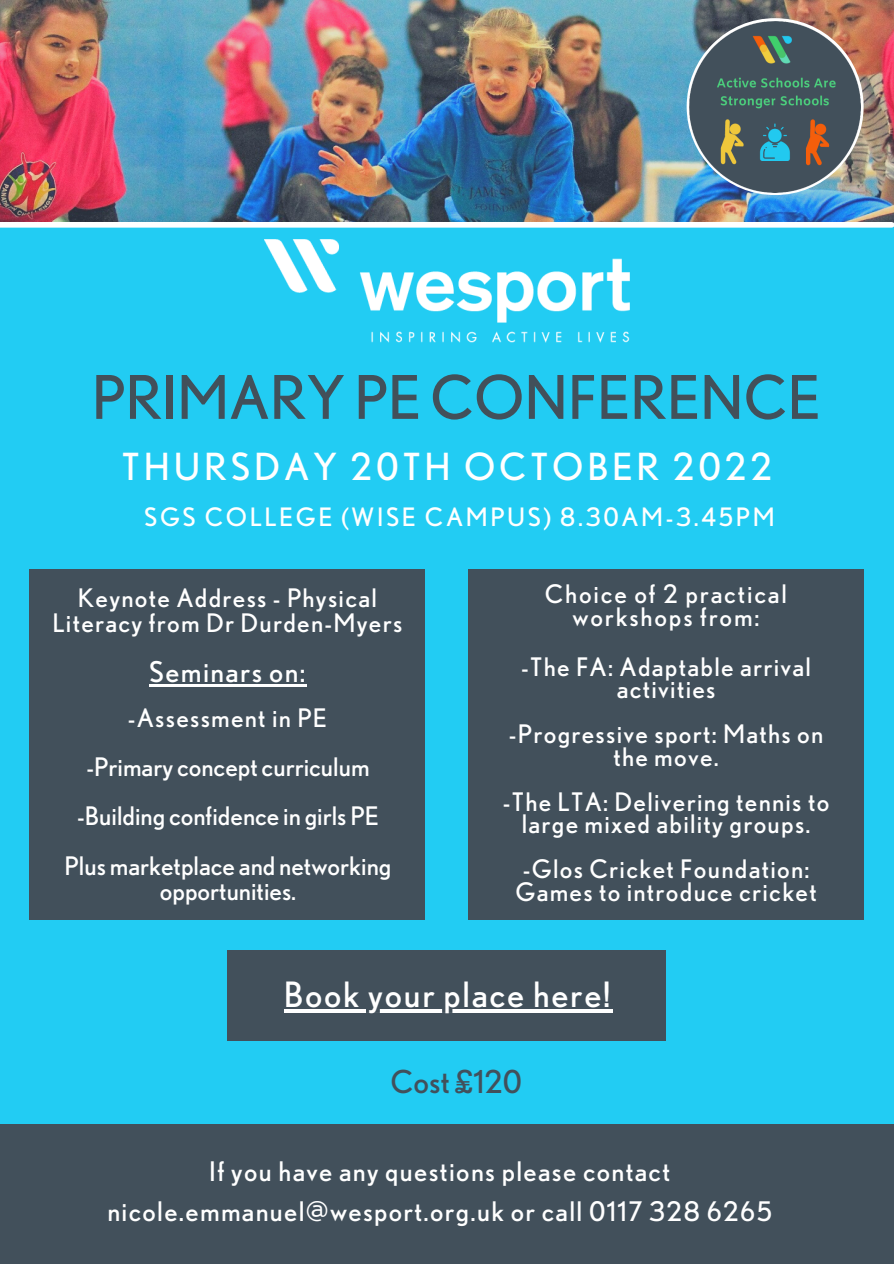
<style>
.page{position:relative;width:894px;height:1264px;background:#fff}
.page>*{position:absolute;margin:0;border:0;box-sizing:border-box;transform-origin:0 0}
.t1{font:60px "Nobel";color:#42505a}
.t2{font:37.35px "Nobel";letter-spacing:.105em;color:#fff}
.t3{font:34.8px "Nobel";letter-spacing:.05em;color:#fff}
.t4{font:31.5px "Nobel";color:#42505b}
.t5{font:28.5px "Nobel";letter-spacing:.05em;color:#fff}
.t6{font:27px/40.5px "Nobel";letter-spacing:.05em;color:#fff;text-align:center}
.t7{font:25.5px/22.5px "Nobel";letter-spacing:.05em;color:#fff;text-align:center}
.t8{font:25.5px/49.2px "Nobel";color:#fff;text-align:center}
.t9{font:25.5px/22.5px "Nobel";letter-spacing:.07em;color:#fff;text-align:center}
.t10{font:25.35px "Nobel";letter-spacing:.105em;color:#fff}
</style>
<div class="page">
<div style="left:0;top:0;width:893px;height:1263px;background:#22ccf3"></div>
<img style="left:0;top:0;width:893px;height:222px">
<div style="left:0;top:222px;width:891px;height:6px;background:#fff"></div>
<div style="left:0;top:1123px;width:893px;height:140px;background:#42505b"></div>
<img style="left:265px;top:240px;width:364px;height:102px">
<div style="left:29px;top:569px;width:396px;height:350px;background:#42505b"></div>
<div style="left:468px;top:569px;width:395px;height:350px;background:#42505b"></div>
<div style="left:227px;top:950px;width:438px;height:90px;background:#42505b"></div>
<svg style="left:284px;top:1009px;width:328px;height:3px"></svg>
<img style="left:686px;top:18px;width:177px;height:177px">
<img style="left:689px;top:22px;width:171px;height:170px">
<hr style="left:149px;top:684px;width:158px;height:3px;background:#fff">
<h1 class="t1" style="left:92px;top:363px;width:730px">PRIMARYPE CONFERENCE</h1>
<h2 class="t2" style="left:122px;top:445px;width:651px">THURSDAY 20TH OCTOBER 2022</h2>
<p class="t10" style="left:144px;top:502px;width:632px">SGS COLLEGE (WISE CAMPUS) 8.30AM-3.45PM</p>
<p class="t7" style="left:52px;top:585px;width:351px;line-height:24.8px">Keynote Address - Physical<br>Literacy from Dr Durden-Myers</p>
<p class="t5" style="left:149px;top:655px;width:158px">Seminars on:</p>
<p class="t8" style="left:65px;top:693px;width:328px">-Assessment in PE<br>-Primary concept curriculum -Building confidence in girls PE<br>Plus marketplace and networking</p>
<p class="t8" style="left:160px;top:865px;width:138px">opportunities.</p>
<p class="t9" style="left:544px;top:582px;width:244px">Choice of 2 practical workshops from:</p>
<p class="t7" style="left:521px;top:654px;width:291px">-The FA: Adaptable arrival activities</p>
<p class="t7" style="left:508px;top:722px;width:316px">-Progressive sport: Maths on the move.</p>
<p class="t7" style="left:502px;top:790px;width:328px">-The LTA: Delivering tennis to large mixed ability groups.</p>
<p class="t7" style="left:515px;top:857px;width:303px;text-align:left">-Glos Cricket Foundation:<br>Games to introduce cricket</p>
<h3 class="t3" style="left:284px;top:974px;width:328px">Book your place here!</h3>
<p class="t4" style="left:390px;top:1063px;width:133px">Cost £120</p>
<p class="t6" style="left:107px;top:1150px;width:666px">If you have any questions please contact nicole.emmanuel@wesport.org.uk or call 0117 328 6265</p>
</div>
